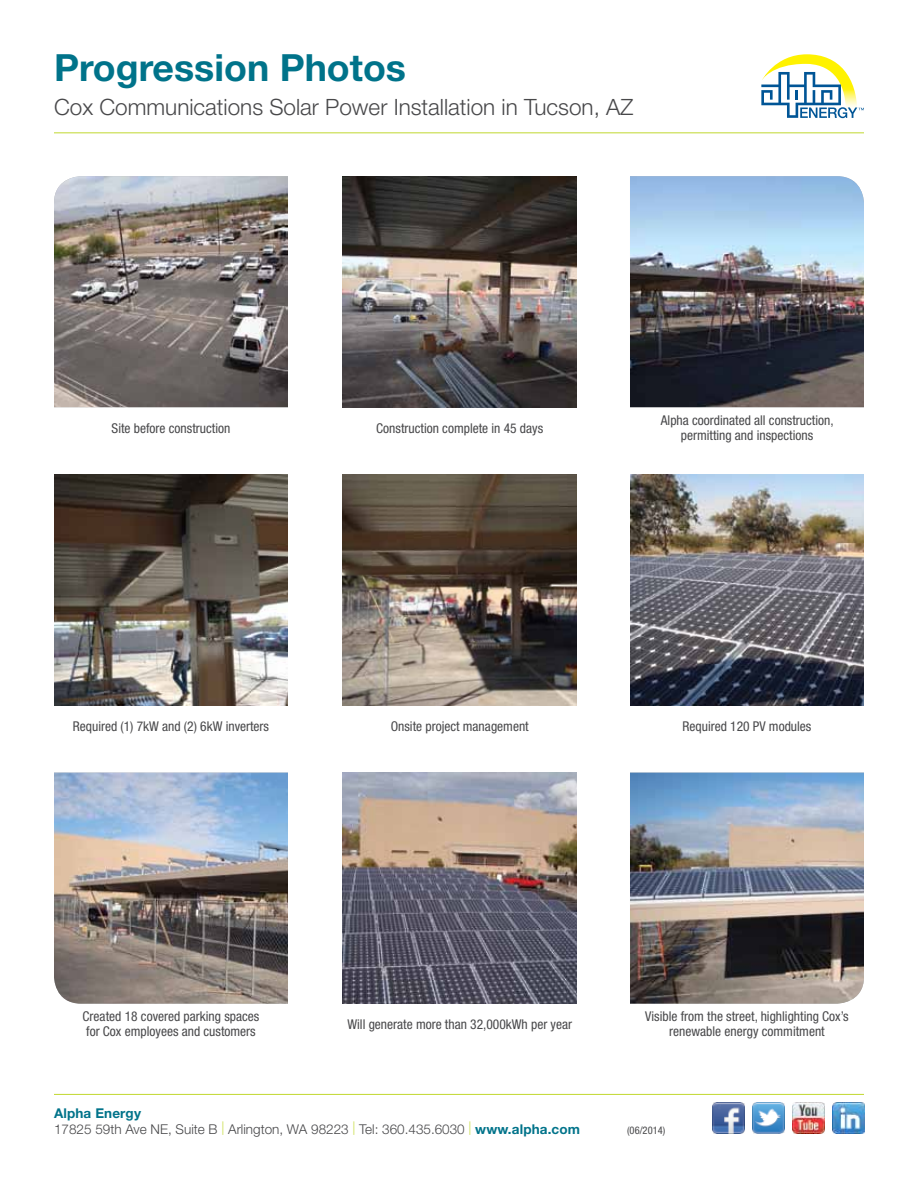
<style>
.page{position:relative;width:918px;height:1188px;background:#fff}
.page>*{position:absolute;margin:0;border:0;box-sizing:border-box;transform-origin:0 0}
.t1{font:700 37.5px "Helvetica Neue LT Std";color:#00738a}
.t2{font:300 22.5px "Helvetica Neue LT Std";color:#48484a}
.t3{font:condensed 13.5px/15px "Helvetica Neue LT Std";color:#48484a;text-align:center}
.t4{font:300 13.5px/16px "Helvetica Neue LT Std";color:#48484a}
.t5{font:condensed 10.5px "Helvetica Neue LT Std";color:#48484a}
.s1{font-weight:700;color:#00738a}
.s2{color:#c9dd4a}
</style>
<div class="page">
<svg style="left:761px;top:54px;width:103px;height:64px"></svg>
<hr style="left:54px;top:132px;width:810px;height:1px;background:#c1d82f">
<hr style="left:54px;top:1094px;width:810px;height:1px;background:#c1d82f">
<img style="left:712px;top:1102px;width:32px;height:32px">
<img style="left:752px;top:1102px;width:32px;height:32px">
<img style="left:792px;top:1102px;width:32px;height:32px">
<img style="left:832px;top:1102px;width:32px;height:32px">
<img style="left:54px;top:176px;width:234px;height:231px">
<img style="left:343px;top:176px;width:234px;height:231px">
<img style="left:630px;top:176px;width:234px;height:231px">
<img style="left:54px;top:474px;width:234px;height:232px">
<img style="left:343px;top:474px;width:234px;height:232px">
<img style="left:630px;top:474px;width:234px;height:232px">
<img style="left:54px;top:773px;width:234px;height:231px">
<img style="left:343px;top:773px;width:234px;height:231px">
<img style="left:630px;top:773px;width:234px;height:231px">
<h1 class="t1" style="left:54px;top:44px;width:354px">Progression Photos</h1>
<h2 class="t2" style="left:54px;top:93px;width:581px">Cox Communications Solar Power Installation in Tucson, AZ</h2>
<p class="t3" style="left:112px;top:420px;width:120px">Site before construction</p>
<p class="t3" style="left:376px;top:420px;width:168px">Construction complete in 45 days</p>
<p class="t3" style="left:661px;top:413px;width:174px">Alpha coordinated all construction, permitting and inspections</p>
<p class="t3" style="left:73px;top:719px;width:198px">Required (1) 7kW and (2) 6kW inverters</p>
<p class="t3" style="left:391px;top:719px;width:140px">Onsite project management</p>
<p class="t3" style="left:683px;top:719px;width:130px">Required 120 PV modules</p>
<p class="t3" style="left:83px;top:1009px;width:178px;text-align:left">Created 18 covered parking spaces for Cox employees and customers</p>
<p class="t3" style="left:645px;top:1009px;width:205px">Visible from the street, highlighting Cox’s renewable energy commitment</p>
<p class="t3" style="left:347px;top:1017px;width:226px">Will generate more than 32,000kWh per year</p>
<p class="t4" style="left:54px;top:1105px;width:528px"><span class="s1">Alpha Energy<br></span>17825 59th Ave NE, Suite B <span class="s2">|</span> Arlington, WA 98223 <span class="s2">|</span> Tel: 360.435.6030 <span class="s2">|</span> <span class="s1">www.alpha.com</span></p>
<p class="t5" style="left:627px;top:1124px;width:40px">(06/2014)</p>
</div>
